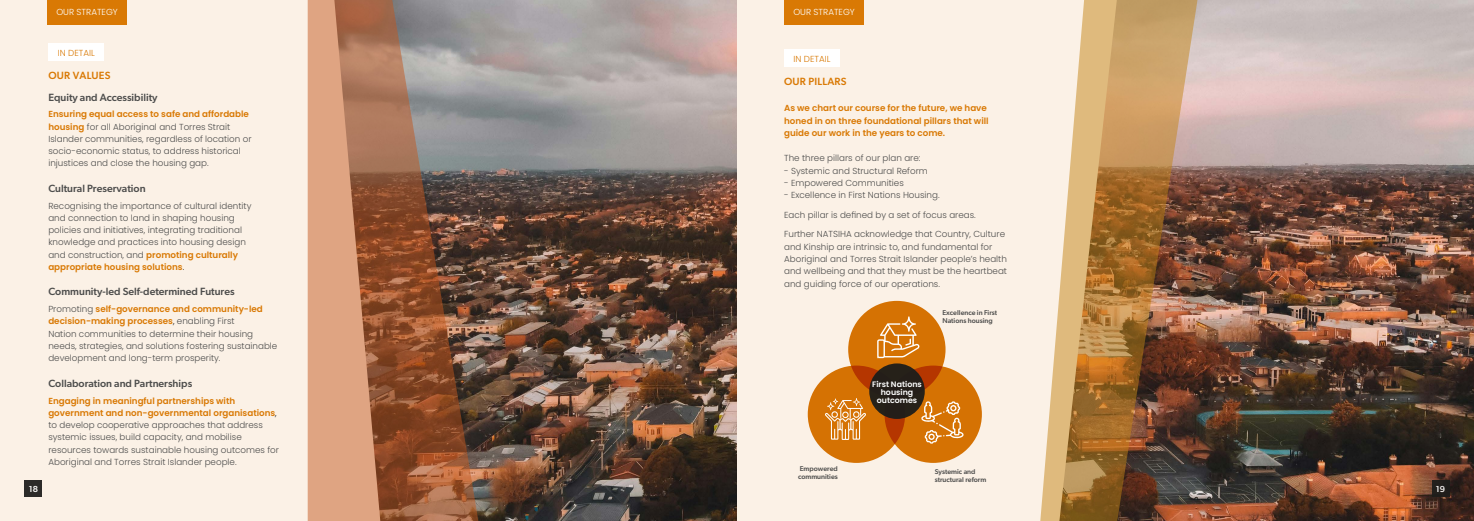
<style>
.page{position:relative;width:1474px;height:521px;background:#fff}
.page>*{position:absolute;margin:0;border:0;box-sizing:border-box;transform-origin:0 0}
.Paragraph_white{font:500 10.5px "Gibson";color:#4d4d4c}
.Subtitles{font:500 10.5px "Gibson";letter-spacing:.02em;color:#d97904}
.Paragraph{font:300 8.75px/12.2px "Poppins";color:#4d4d4c}
.Paragraph_white-2{font:300 8.75px/12.2px "Poppins";color:#4d4d4c}
.Paragraph-2{font:600 8.75px/12.2px "Poppins";color:#d97904}
.Paragraph_white-3{font:600 8.75px "Poppins";color:#d97904}
.PAGE_navigation{font:300 8.75px "Poppins";color:#fff}
.Paragraph_white-4{font:300 8.75px "Poppins";color:#d97904}
.t1{font:500 8.75px "Gibson";color:#fff}
.Paragraph-3{font:600 7.88px/7.9px "Poppins";color:#fff;text-align:center}
.Paragraph_white-5{font:500 7px/7.9px "Gibson";color:#4d4d4c}
.s1{font-weight:600;color:#d97904}
.s2{color:#1d1d1b}
.s3{font-weight:300;color:#4d4d4c}
</style>
<div class="page">
<img style="left:482px;top:0;width:991px;height:521px">
<div style="left:737px;top:0;width:301px;height:521px;background:#fbf1e6"></div>
<div style="left:0;top:0;width:308px;height:521px;background:#fbf1e6"></div>
<svg style="left:308px;top:0;width:174px;height:521px;background:#a5755c"></svg>
<img style="left:1038px;top:0;width:162px;height:521px">
<div style="left:1431px;top:480px;width:18px;height:16px;background:#1d1d1b"></div>
<div style="left:24px;top:480px;width:18px;height:16px;background:#2c2b29"></div>
<div style="left:47px;top:0;width:80px;height:25px;background:#d97904"></div>
<div style="left:848px;top:301px;width:97px;height:97px;background:#d57203;border-radius:50%"></div>
<svg style="left:807px;top:365px;width:98px;height:98px;background:#d37109"></svg>
<svg style="left:884px;top:365px;width:97px;height:98px;background:#ce6804"></svg>
<div style="left:869px;top:363px;width:55px;height:56px;background:#241e19;border-radius:50%"></div>
<svg style="left:877px;top:316px;width:42px;height:42px"></svg>
<svg style="left:921px;top:401px;width:42px;height:43px;background:#dd8f38"></svg>
<div style="left:784px;top:49px;width:56px;height:18px;background:#fff"></div>
<img style="left:825px;top:399px;width:40px;height:40px">
<div style="left:784px;top:0;width:80px;height:25px;background:#d97904"></div>
<div style="left:48px;top:43px;width:56px;height:18px;background:#fff"></div>
<p class="PAGE_navigation" style="left:56px;top:6px;width:63px">OUR STRATEGY</p>
<p class="Paragraph_white-4" style="left:58px;top:48px;width:38px">IN DETAIL</p>
<p class="Subtitles" style="left:48px;top:69px;width:64px">OUR VALUES</p>
<p class="Paragraph" style="left:48px;top:108px;width:205px"><span class="s1">Ensuring equal access to safe and affordable housing</span> for all Aboriginal and Torres Strait Islander communities, regardless of location or socio-economic status, to address historical injustices and close the housing gap.</p>
<p class="Paragraph" style="left:48px;top:199px;width:205px">Recognising the importance of cultural identity and connection to land in shaping housing policies and initiatives, integrating traditional knowledge and practices into housing design and construction, and <span class="s1">promoting culturally appropriate housing solutions</span><span class="s2">.</span></p>
<p class="Paragraph_white-3" style="left:48px;top:304px;width:216px"><span class="s3">Promoting</span> self-governance and community-led</p>
<p class="Paragraph_white-2" style="left:48px;top:315px;width:206px"><span class="s1">decision-making processes</span><span class="s2">,</span> enabling First<br>Nation communities to determine their housing</p>
<p class="Paragraph_white-2" style="left:48px;top:340px;width:230px">needs, strategies, and solutions fostering sustainable development and long-term prosperity.</p>
<p class="Paragraph" style="left:48px;top:394px;width:232px"><span class="s1">Engaging in meaningful partnerships with government and non-governmental organisations</span><span class="s2">, </span>to develop cooperative approaches that address systemic issues, build capacity, and mobilise resources towards sustainable housing outcomes for Aboriginal and Torres Strait Islander people.</p>
<p class="Paragraph_white" style="left:48px;top:91px;width:111px">Equity and Accessibility</p>
<p class="Paragraph_white" style="left:48px;top:182px;width:99px">Cultural Preservation</p>
<p class="Paragraph_white" style="left:48px;top:285px;width:188px">Community-led Self-determined Futures</p>
<p class="Paragraph_white" style="left:48px;top:377px;width:145px">Collaboration and Partnerships</p>
<p class="PAGE_navigation" style="left:793px;top:6px;width:63px">OUR STRATEGY</p>
<p class="Paragraph_white-4" style="left:793px;top:54px;width:38px">IN DETAIL</p>
<p class="Subtitles" style="left:784px;top:75px;width:64px">OUR PILLARS</p>
<p class="Paragraph-2" style="left:784px;top:102px;width:206px">As we chart our course for the future, we have honed in on three foundational pillars that will guide our work in the years to come.</p>
<p class="Paragraph" style="left:784px;top:152px;width:138px">The three pillars of our plan are:</p>
<p class="Paragraph" style="left:784px;top:164px;width:145px">- Systemic and Structural Reform</p>
<p class="Paragraph" style="left:784px;top:177px;width:121px">- Empowered Communities</p>
<p class="Paragraph" style="left:784px;top:189px;width:157px">- Excellence in First Nations Housing.</p>
<p class="Paragraph" style="left:784px;top:209px;width:193px">Each pillar is defined by a set of focus areas.</p>
<p class="Paragraph" style="left:784px;top:228px;width:224px">Further NATSIHA acknowledge that Country, Culture and Kinship are intrinsic to, and fundamental for Aboriginal and Torres Strait Islander people’s health and wellbeing and that they must be the heartbeat and guiding force of our operations.</p>
<p class="Paragraph_white-5" style="left:798px;top:465px;width:41px">Empowered communities</p>
<p class="Paragraph_white-5" style="left:942px;top:309px;width:56px">Excellence in First<br>Nations housing</p>
<p class="Paragraph-3" style="left:872px;top:380px;width:51px">First Nations housing outcomes</p>
<p class="Paragraph_white-5" style="left:934px;top:467px;width:53px">Systemic and structural reform</p>
<p class="t1" style="left:29px;top:483px;width:11px">18</p>
<p class="t1" style="left:1435px;top:483px;width:11px">19</p>
</div>
